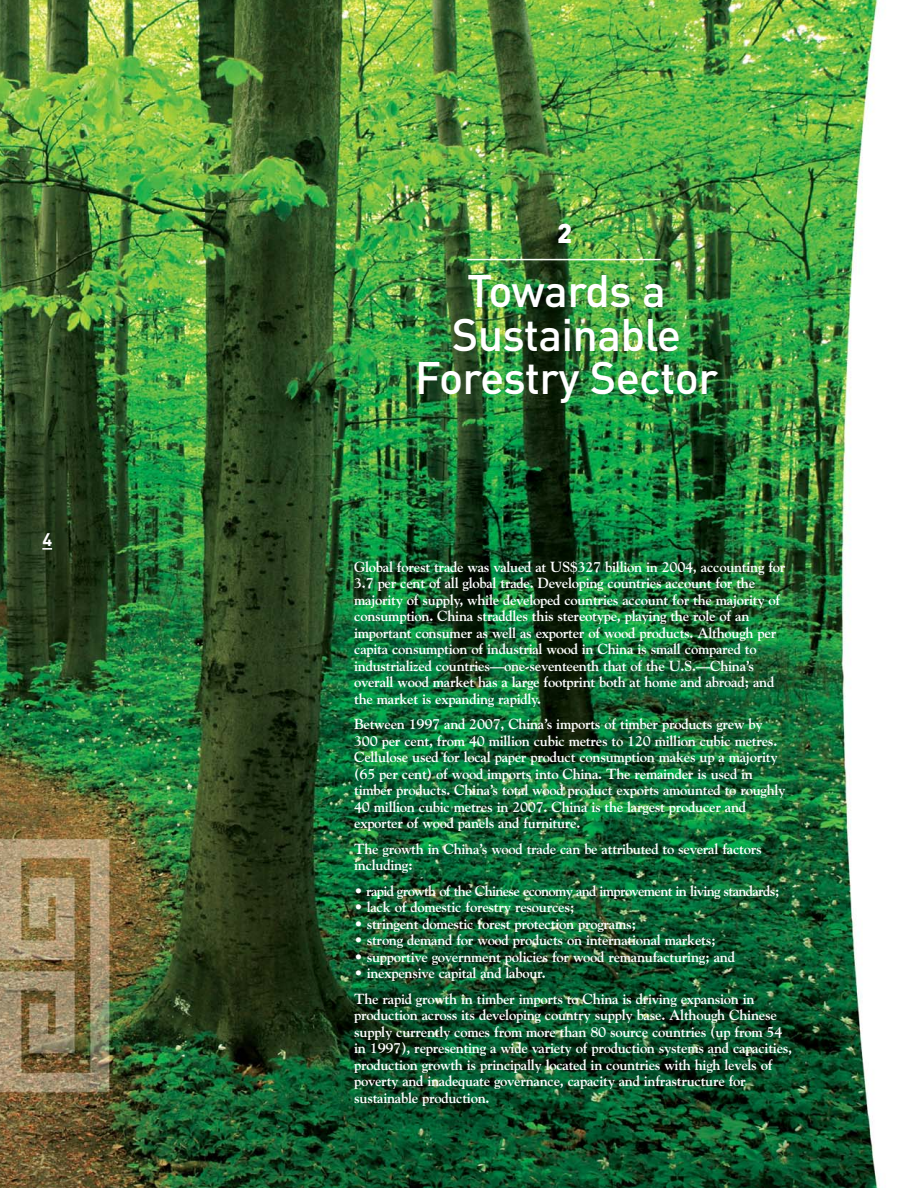
<style>
.page{position:relative;width:918px;height:1188px;background:#fff}
.page>*{position:absolute;margin:0;border:0;box-sizing:border-box;transform-origin:0 0}
.t1{font:500 45px/43.5px "DIN";letter-spacing:-.015em;color:#fff;text-align:center}
.t2{font:900 27px "DIN";color:#fff}
.t3{font:700 18px "DIN";color:#fff}
.t4{font:700 14.7px/16.5px "Goudy";letter-spacing:-.02em;color:#fff}
.t5{font:700 14.7px "Goudy";letter-spacing:-.05em;color:#fff}
</style>
<div class="page">
<img style="left:0;top:0;width:880px;height:1188px">
<svg style="left:42px;top:548px;width:10px;height:2px"></svg>
<hr style="left:467px;top:259px;width:194px;height:1px;background:#fff">
<p class="t3" style="left:42px;top:534px;width:11px">4</p>
<h2 class="t2" style="left:557px;top:223px;width:17px">2</h2>
<h1 class="t1" style="left:415px;top:275px;width:305px">Towards a<br>Sustainable<br>Forestry Sector</h1>
<p class="t4" style="left:354px;top:559px;width:433px">Global forest trade was valued at US$327 billion in 2004, accounting for 3.7 per cent of all global trade. Developing countries account for the majority of supply, while developed countries account for the majority of consumption. China straddles this stereotype, playing the role of an important consumer as well as exporter of wood products. Although per capita consumption of industrial wood in China is small compared to industrialized countries—one-seventeenth that of the U.S.—China’s overall wood market has a large footprint both at home and abroad; and the market is expanding rapidly.</p>
<p class="t4" style="left:354px;top:717px;width:433px">Between 1997 and 2007, China’s imports of timber products grew by 300 per cent, from 40 million cubic metres to 120 million cubic metres.<br>Cellulose used for local paper product consumption makes up a majority (65 per cent) of wood imports into China. The remainder is used in timber products. China’s total wood product exports amounted to roughly 40 million cubic metres in 2007. China is the largest producer and exporter of wood panels and furniture.</p>
<p class="t4" style="left:354px;top:841px;width:409px">The growth in China’s wood trade can be attributed to several factors including:</p>
<p class="t5" style="left:354px;top:885px;width:427px">• rapid growth of the Chinese economy and improvement in living standards;</p>
<p class="t4" style="left:354px;top:900px;width:222px">• lack of domestic forestry resources;</p>
<p class="t4" style="left:354px;top:916px;width:284px">• stringent domestic forest protection programs;</p>
<p class="t4" style="left:354px;top:933px;width:363px">• strong demand for wood products on international markets;</p>
<p class="t4" style="left:354px;top:949px;width:382px">• supportive government policies for wood remanufacturing; and</p>
<p class="t4" style="left:354px;top:961px;width:402px;line-height:25.5px">• inexpensive capital and labour.<br>The rapid growth in timber imports to China is driving expansion in</p>
<p class="t4" style="left:354px;top:1008px;width:440px">production across its developing country supply base. Although Chinese supply currently comes from more than 80 source countries (up from 54 in 1997), representing a wide variety of production systems and capacities, production growth is principally located in countries with high levels of poverty and inadequate governance, capacity and infrastructure for sustainable production.</p>
</div>
